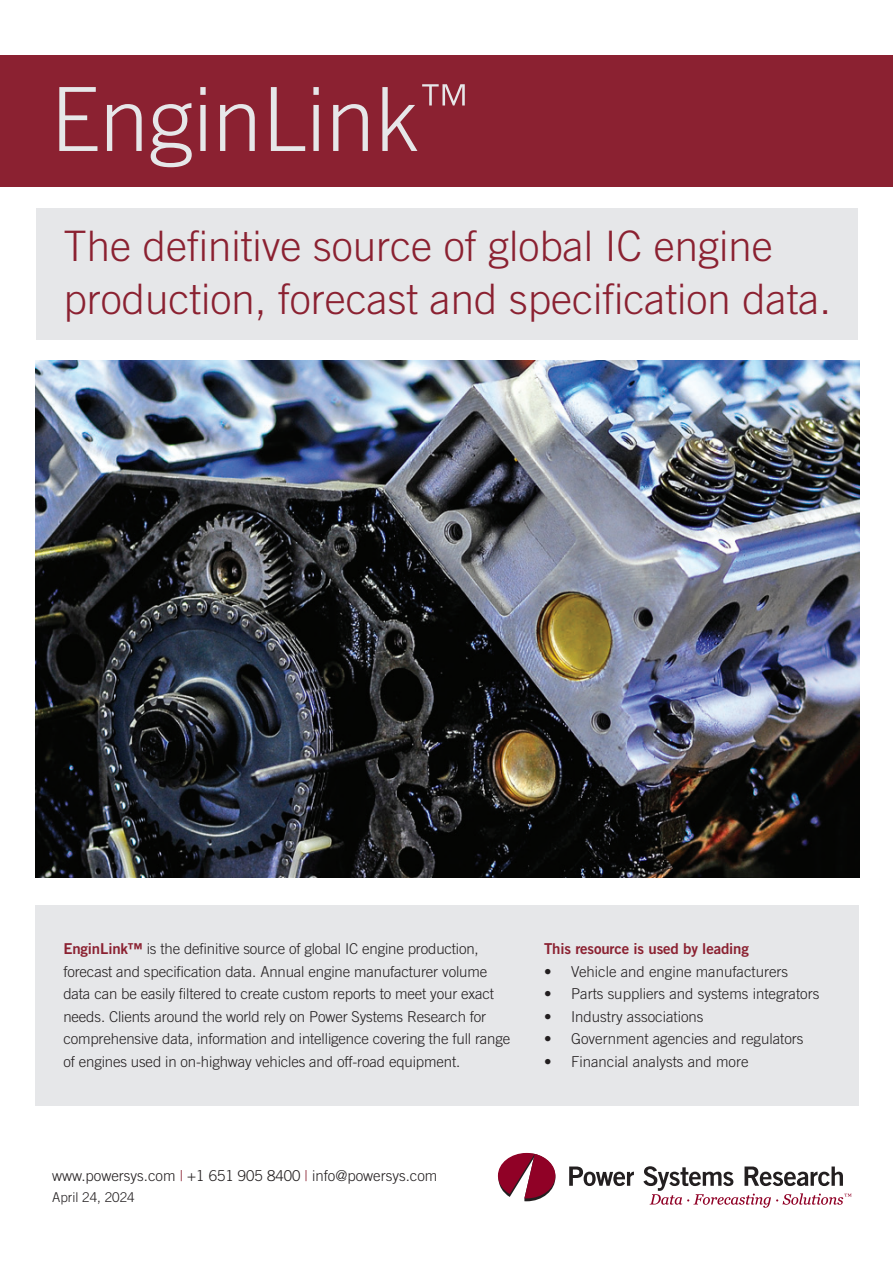
<style>
.page{position:relative;width:893px;height:1263px;background:#fff}
.page>*{position:absolute;margin:0;border:0;box-sizing:border-box;transform-origin:0 0}
.t1{font:300 88.5px "Trade Gothic LT Pro";color:#e6e7e9}
.t2{font:300 42px/52.5px "Trade Gothic LT Pro";color:#8b2131}
.t3{font:300 15px/22.5px "Trade Gothic LT Pro";letter-spacing:-.01em;color:#231f20}
.t4{font:15px "Trade Gothic LT Pro Bd 2";letter-spacing:-.01em;color:#8b2131}
.t5{font:300 13.5px "Trade Gothic LT Pro";color:#231f20}
.s1{font-family:"Trade Gothic LT Pro Bd 2";font-weight:400;color:#8b2131}
.s2{color:#8b2131}
</style>
<div class="page">
<div style="left:36px;top:208px;width:821px;height:131px;background:#e6e7e9"></div>
<div style="left:36px;top:905px;width:823px;height:201px;background:#e6e7e9"></div>
<div style="left:0;top:56px;width:893px;height:131px;background:#8b2131"></div>
<img style="left:36px;top:360px;width:823px;height:518px">
<svg style="left:497px;top:1153px;width:58px;height:48px"></svg>
<svg style="left:569px;top:1166px;width:283px;height:41px"></svg>
<h1 class="t1" style="left:50px;top:67px;width:421px">EnginLink<sup>™</sup></h1>
<h2 class="t2" style="left:63px;top:219px;width:769px">The definitive source of global IC engine production, forecast and specification data.</h2>
<p class="t3" style="left:63px;top:937px;width:448px"><span class="s1">EnginLink™</span> is the definitive source of global IC engine production, forecast and specification data. Annual engine manufacturer volume data can be easily filtered to create custom reports to meet your exact needs. Clients around the world rely on Power Systems Research for comprehensive data, information and intelligence covering the full range of engines used in on-highway vehicles and off-road equipment.</p>
<p class="t4" style="left:544px;top:939px;width:206px">This resource is used by leading</p>
<p class="t3" style="left:544px;top:960px;width:246px">• Vehicle and engine manufacturers</p>
<p class="t3" style="left:544px;top:982px;width:277px">• Parts suppliers and systems integrators</p>
<p class="t3" style="left:544px;top:1005px;width:161px">• Industry associations</p>
<p class="t3" style="left:544px;top:1027px;width:261px">• Government agencies and regulators</p>
<p class="t3" style="left:544px;top:1050px;width:206px">• Financial analysts and more</p>
<p class="t3" style="left:52px;top:1164px;width:387px">www.powersys.com <span class="s2">|</span> +1 651 905 8400 <span class="s2">|</span> info@powersys.com</p>
<p class="t5" style="left:52px;top:1189px;width:84px">April 24, 2024</p>
</div>
